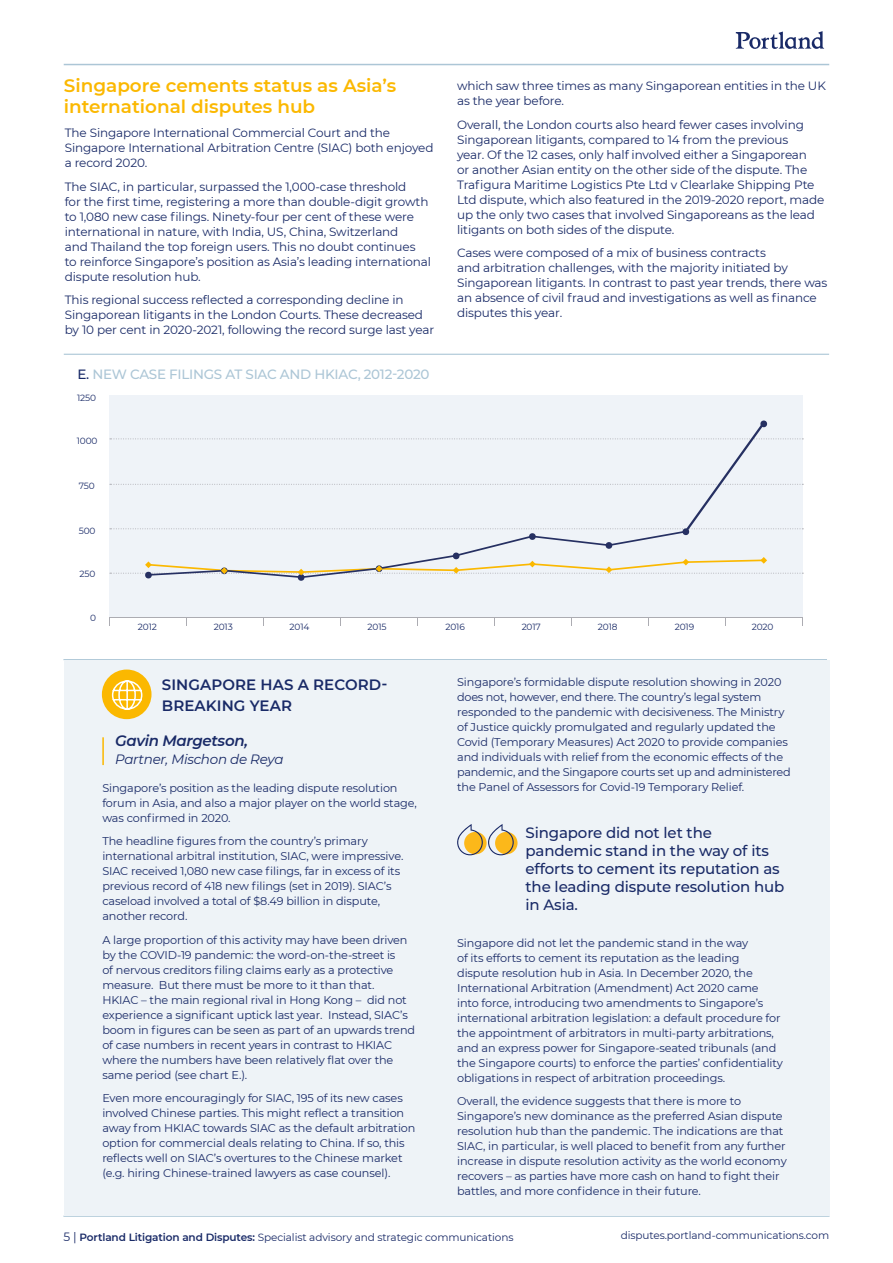
<style>
.page{position:relative;width:893px;height:1263px;background:#fff}
.page>*{position:absolute;margin:0;border:0;box-sizing:border-box;transform-origin:0 0}
.t1{font:600 18px/21px "Montserrat";color:#fbb800}
.t2{font:500 15px/18px "Montserrat";letter-spacing:-.01em;color:#192a67}
.t3{font:600 15px/21px "Montserrat";letter-spacing:.005em;color:#192a67}
.t4{font:italic 600 15px "Montserrat";letter-spacing:-.02em;color:#192a67}
.t5{font:500 13.5px "Montserrat";letter-spacing:-.02em;color:#acc6d6}
.t6{font:italic 13.5px "Montserrat";letter-spacing:-.02em;color:#192a67}
.t7{font:12px/15px "Montserrat";letter-spacing:-.01em;color:#192a67}
.t8{font:11.25px/15px "Montserrat";letter-spacing:-.01em;color:#192a67}
.t9{font:10.5px "Montserrat";letter-spacing:-.01em;color:#192a67}
.t10{font:9px "Montserrat";letter-spacing:-.01em;color:#192a67}
.s1{color:#192a67}
.s2{font-size:12px}
.s3{font-weight:600}
</style>
<div class="page">
<hr style="left:63px;top:1216px;width:766px;height:1px;background:#acc6d6">
<svg style="left:736px;top:31px;width:89px;height:18px"></svg>
<hr style="left:63px;top:659px;width:764px;height:1px;background:#acc6d6">
<hr style="left:64px;top:354px;width:765px;height:1px;background:#acc6d6">
<div style="left:110px;top:395px;width:693px;height:222px;background:#eff3f8"></div>
<hr style="left:110px;top:617px;width:693px;height:1px;background:#acacb2">
<svg style="left:110px;top:438px;width:693px;height:1px"></svg>
<svg style="left:110px;top:484px;width:693px;height:1px"></svg>
<svg style="left:760px;top:420px;width:8px;height:7px"></svg>
<svg style="left:147px;top:424px;width:617px;height:104px"></svg>
<svg style="left:110px;top:528px;width:693px;height:53px"></svg>
<hr style="left:64px;top:64px;width:765px;height:1px;background:#acc6d6">
<div style="left:64px;top:660px;width:766px;height:556px;background:#eef3f7"></div>
<hr style="left:102px;top:737px;width:2px;height:28px;background:#fbb800">
<div style="left:102px;top:669px;width:50px;height:50px;background:#fbb800;border-radius:50%"></div>
<svg style="left:111px;top:680px;width:32px;height:30px"></svg>
<div style="left:495px;top:832px;width:22px;height:22px;background:#fcb81a;border-radius:50%"></div>
<svg style="left:457px;top:824px;width:57px;height:31px"></svg>
<h1 class="t1" style="left:64px;top:74px;width:334px">Singapore cements status as Asia’s international disputes hub</h1>
<p class="t7" style="left:65px;top:125px;width:370px">The Singapore International Commercial Court and the<br>Singapore International Arbitration Centre (SIAC) both enjoyed a record 2020.</p>
<p class="t7" style="left:65px;top:179px;width:368px">The SIAC, in particular, surpassed the 1,000-case threshold<br>for the first time, registering a more than double-digit growth to 1,080 new case filings. Ninety-four per cent of these were international in nature, with India, US, China, Switzerland<br>and Thailand the top foreign users. This no doubt continues<br>to reinforce Singapore’s position as Asia’s leading international dispute resolution hub.</p>
<p class="t7" style="left:65px;top:292px;width:371px">This regional success reflected a corresponding decline in<br>Singaporean litigants in the London Courts. These decreased by 10 per cent in 2020-2021, following the record surge last year</p>
<p class="t5" style="left:77px;top:364px;width:354px"><span class="s1">E.</span> NEW CASE FILINGS AT SIAC AND HKIAC, 2012-2020</p>
<p class="t10" style="left:77px;top:391px;width:21px">1250</p>
<p class="t10" style="left:77px;top:434px;width:22px">1000</p>
<p class="t10" style="left:79px;top:479px;width:18px">750</p>
<p class="t10" style="left:79px;top:524px;width:18px">500</p>
<p class="t10" style="left:79px;top:568px;width:17px">250</p>
<p class="t10" style="left:90px;top:612px;width:7px">0</p>
<p class="t7" style="left:457px;top:78px;width:370px">which saw three times as many Singaporean entities in the UK as the year before.</p>
<p class="t7" style="left:457px;top:117px;width:369px">Overall, the London courts also heard fewer cases involving Singaporean litigants, compared to 14 from the previous<br>year. Of the 12 cases, only half involved either a Singaporean<br>or another Asian entity on the other side of the dispute. The Trafigura Maritime Logistics Pte Ltd v Clearlake Shipping Pte Ltd dispute, which also featured in the 2019-2020 report, made up the only two cases that involved Singaporeans as the lead litigants on both sides of the dispute.</p>
<p class="t7" style="left:457px;top:245px;width:372px">Cases were composed of a mix of business contracts<br>and arbitration challenges, with the majority initiated by Singaporean litigants. In contrast to past year trends, there was an absence of civil fraud and investigations as well as finance disputes this year.</p>
<p class="t10" style="left:138px;top:620px;width:21px">2012</p>
<p class="t10" style="left:214px;top:620px;width:21px">2013</p>
<p class="t10" style="left:290px;top:620px;width:21px">2014</p>
<p class="t10" style="left:367px;top:620px;width:21px">2015</p>
<p class="t10" style="left:445px;top:620px;width:21px">2016</p>
<p class="t10" style="left:522px;top:620px;width:21px">2017</p>
<p class="t10" style="left:598px;top:620px;width:21px">2018</p>
<p class="t10" style="left:675px;top:620px;width:21px">2019</p>
<p class="t10" style="left:752px;top:620px;width:23px">2020</p>
<h2 class="t3" style="left:162px;top:673px;width:227px">SINGAPORE HAS A RECORD-<br>BREAKING YEAR</h2>
<h2 class="t4" style="left:115px;top:730px;width:134px">Gavin Margetson,</h2>
<p class="t6" style="left:115px;top:750px;width:170px">Partner, Mischon de Reya</p>
<p class="t8" style="left:102px;top:780px;width:316px">Singapore’s position as the leading dispute resolution forum in Asia, and also a major player on the world stage, was confirmed in 2020.</p>
<p class="t8" style="left:102px;top:833px;width:303px">The headline figures from the country’s primary international arbitral institution, SIAC, were impressive.<br>SIAC received 1,080 new case filings, far in excess of its previous record of 418 new filings (set in 2019). SIAC’s caseload involved a total of $8.49 billion in dispute, another record.</p>
<p class="t8" style="left:102px;top:932px;width:314px">A large proportion of this activity may have been driven by the COVID-19 pandemic: the word-on-the-street is<br>of nervous creditors filing claims early as a protective measure. But there must be more to it than that.<br>HKIAC – the main regional rival in Hong Kong – did not experience a significant uptick last year. Instead, SIAC’s boom in figures can be seen as part of an upwards trend of case numbers in recent years in contrast to HKIAC where the numbers have been relatively flat over the same period (see chart E.).</p>
<p class="t8" style="left:102px;top:1090px;width:315px">Even more encouragingly for SIAC, 195 of its new cases involved Chinese parties. This might reflect a transition away from HKIAC towards SIAC as the default arbitration option for commercial deals relating to China. If so, this reflects well on SIAC’s overtures to the Chinese market (e.g. hiring Chinese-trained lawyers as case counsel).</p>
<p class="t8" style="left:457px;top:674px;width:335px">Singapore’s formidable dispute resolution showing in 2020 does not, however, end there. The country’s legal system responded to the pandemic with decisiveness. The Ministry of Justice quickly promulgated and regularly updated the Covid (Temporary Measures) Act 2020 to provide companies and individuals with relief from the economic effects of the pandemic, and the Singapore courts set up and administered the Panel of Assessors for Covid-19 Temporary Relief.</p>
<h2 class="t2" style="left:526px;top:823px;width:260px">Singapore did not let the pandemic stand in the way of its efforts to cement its reputation as the leading dispute resolution hub in Asia.</h2>
<p class="t8" style="left:457px;top:935px;width:327px">Singapore did not let the pandemic stand in the way<br>of its efforts to cement its reputation as the leading dispute resolution hub in Asia. In December 2020, the International Arbitration (Amendment) Act 2020 came into force, introducing two amendments to Singapore’s international arbitration legislation: a default procedure for the appointment of arbitrators in multi-party arbitrations, and an express power for Singapore-seated tribunals (and the Singapore courts) to enforce the parties’ confidentiality obligations in respect of arbitration proceedings.</p>
<p class="t8" style="left:457px;top:1093px;width:331px">Overall, the evidence suggests that there is more to Singapore’s new dominance as the preferred Asian dispute resolution hub than the pandemic. The indications are that SIAC, in particular, is well placed to benefit from any further increase in dispute resolution activity as the world economy recovers – as parties have more cash on hand to fight their battles, and more confidence in their future.</p>
<p class="t9" style="left:63px;top:1229px;width:452px"><span class="s2">5 |</span> <span class="s3">Portland Litigation and Disputes:</span> Specialist advisory and strategic communications</p>
<p class="t9" style="left:621px;top:1228px;width:210px">disputes.portland-communications.com</p>
</div>
